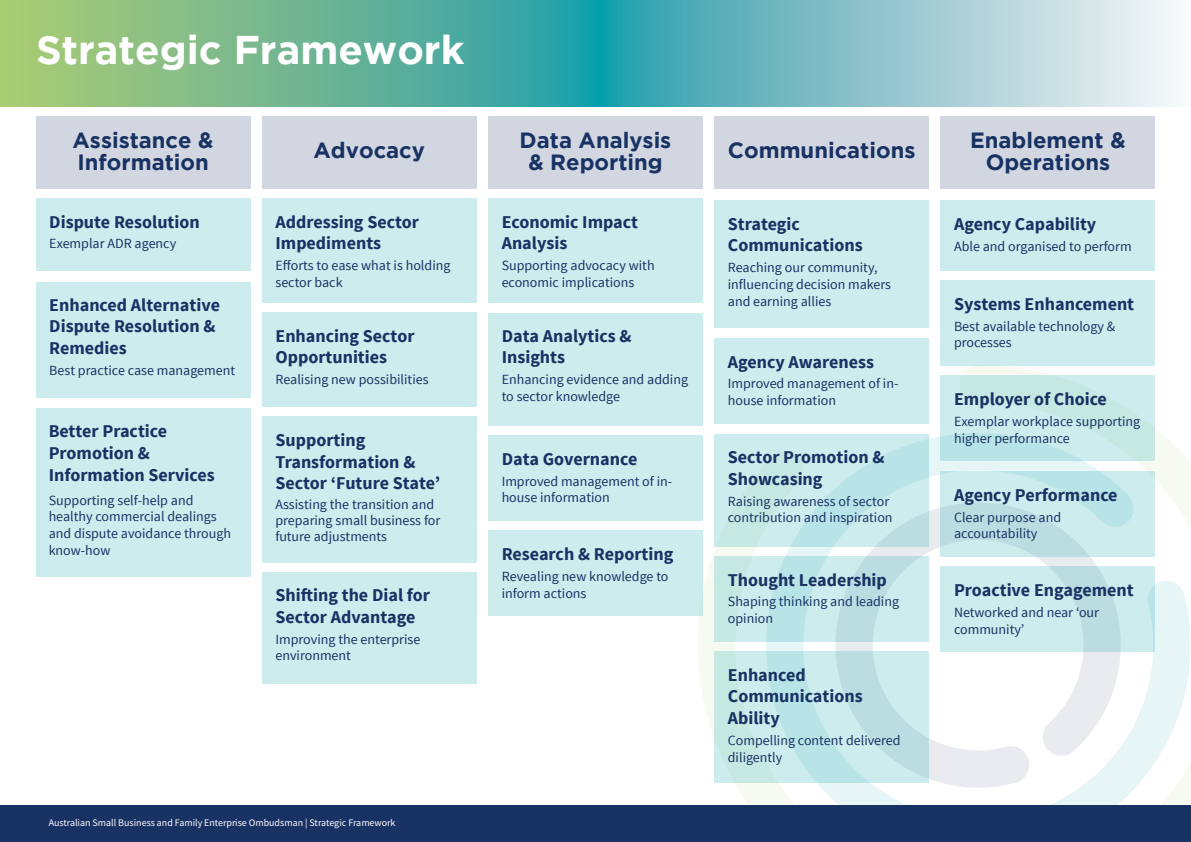
<style>
.page{position:relative;width:1191px;height:842px;background:#fff}
.page>*{position:absolute;margin:0;border:0;box-sizing:border-box;transform-origin:0 0}
.t1{font:700 40px "Gotham";color:#fff}
.t2{font:700 22px/22px "Gotham";color:#193264;text-align:center}
.t3{font:700 18px/21.6px "Source Sans Pro";color:#193264}
.t4{font:14px/16.8px "Source Sans Pro";color:#193264}
.t5{font:10px "Source Sans Variable";color:#fff}
</style>
<div class="page">
<svg style="left:928px;top:365px;width:227px;height:47px"></svg>
<svg style="left:698px;top:449px;width:47px;height:357px"></svg>
<svg style="left:745px;top:412px;width:446px;height:394px"></svg>
<svg style="left:835px;top:502px;width:299px;height:286px"></svg>
<div style="left:0;top:806px;width:1191px;height:36px;background:#193264"></div>
<svg style="left:0;top:0;width:1177px;height:106px;background:#7dbeaf"></svg>
<div style="left:36px;top:116px;width:214px;height:72px;background:#d1d6e0"></div>
<div style="left:36px;top:198px;width:214px;height:73px;background:#cdecee"></div>
<div style="left:488px;top:313px;width:214px;height:113px;background:#cdecee"></div>
<div style="left:488px;top:436px;width:214px;height:85px;background:#cdecee"></div>
<div style="left:714px;top:338px;width:214px;height:85px;background:#cdecee"></div>
<div style="left:488px;top:531px;width:214px;height:85px;background:#cdecee"></div>
<div style="left:940px;top:201px;width:215px;height:70px;background:#cdecee"></div>
<div style="left:940px;top:281px;width:215px;height:85px;background:#cdecee"></div>
<div style="left:940px;top:376px;width:215px;height:85px;background:linear-gradient(to bottom,#ccebe8,#c2e8ea)"></div>
<div style="left:940px;top:472px;width:215px;height:85px;background:linear-gradient(to right,#c3e3e6,#c6eaec)"></div>
<div style="left:940px;top:567px;width:215px;height:85px;background:linear-gradient(to right,#ceedef,#c4e5e8)"></div>
<div style="left:714px;top:556px;width:214px;height:86px;background:linear-gradient(to right,#c4e9e8,#c6e5ea)"></div>
<div style="left:714px;top:434px;width:214px;height:113px;background:linear-gradient(to right,#ccecea,#c0e6ea)"></div>
<div style="left:262px;top:198px;width:214px;height:105px;background:#cdecee"></div>
<div style="left:488px;top:198px;width:214px;height:105px;background:#cdecee"></div>
<div style="left:714px;top:201px;width:214px;height:127px;background:#cdecee"></div>
<div style="left:262px;top:313px;width:214px;height:94px;background:#cdecee"></div>
<div style="left:262px;top:417px;width:214px;height:146px;background:#cdecee"></div>
<div style="left:262px;top:572px;width:214px;height:111px;background:#cdecee"></div>
<div style="left:714px;top:652px;width:214px;height:131px;background:linear-gradient(to right,#c5eae8,#c4e4e9)"></div>
<div style="left:36px;top:282px;width:214px;height:116px;background:#cdecee"></div>
<div style="left:36px;top:409px;width:214px;height:168px;background:#cdecee"></div>
<div style="left:262px;top:116px;width:214px;height:72px;background:#d1d6e0"></div>
<div style="left:488px;top:116px;width:214px;height:72px;background:#d1d6e0"></div>
<div style="left:714px;top:116px;width:214px;height:72px;background:#d1d6e0"></div>
<div style="left:940px;top:116px;width:215px;height:72px;background:#d1d6e0"></div>
<h1 class="t1" style="left:36px;top:27px;width:430px">Strategic Framework</h1>
<h2 class="t2" style="left:73px;top:129px;width:142px;text-align:left">Assistance &amp;<br>Information</h2>
<h2 class="t2" style="left:313px;top:139px;width:113px">Advocacy</h2>
<h2 class="t2" style="left:519px;top:129px;width:153px">Data Analysis &amp; Reporting</h2>
<h2 class="t2" style="left:728px;top:139px;width:189px">Communications</h2>
<h2 class="t2" style="left:970px;top:129px;width:157px">Enablement &amp;<br>Operations</h2>
<p class="t3" style="left:49px;top:212px;width:152px">Dispute Resolution</p>
<p class="t4" style="left:49px;top:236px;width:128px">Exemplar ADR agency</p>
<p class="t3" style="left:49px;top:295px;width:172px">Enhanced Alternative<br>Dispute Resolution &amp;<br>Remedies</p>
<p class="t4" style="left:49px;top:362px;width:187px">Best practice case management</p>
<p class="t3" style="left:49px;top:421px;width:167px">Better Practice<br>Promotion &amp;<br>Information Services</p>
<p class="t4" style="left:49px;top:492px;width:184px">Supporting self-help and healthy commercial dealings and dispute avoidance through know-how</p>
<p class="t3" style="left:275px;top:212px;width:145px">Addressing Sector<br>Impediments</p>
<p class="t4" style="left:275px;top:257px;width:176px">Efforts to ease what is holding sector back</p>
<p class="t3" style="left:275px;top:326px;width:140px">Enhancing Sector<br>Opportunities</p>
<p class="t4" style="left:275px;top:371px;width:155px">Realising new possibilities</p>
<p class="t3" style="left:275px;top:430px;width:166px">Supporting<br>Transformation &amp;<br>Sector ‘Future State’</p>
<p class="t4" style="left:275px;top:497px;width:166px;line-height:16px">Assisting the transition and preparing small business for future adjustments</p>
<p class="t3" style="left:275px;top:585px;width:156px">Shifting the Dial for<br>Sector Advantage</p>
<p class="t4" style="left:275px;top:631px;width:146px">Improving the enterprise environment</p>
<p class="t5" style="left:49px;top:817px;width:348px">Australian Small Business and Family Enterprise Ombudsman | Strategic Framework</p>
<p class="t3" style="left:501px;top:212px;width:138px">Economic Impact<br>Analysis</p>
<p class="t4" style="left:501px;top:257px;width:154px">Supporting advocacy with economic implications</p>
<p class="t3" style="left:501px;top:326px;width:131px">Data Analytics &amp;<br>Insights</p>
<p class="t4" style="left:501px;top:371px;width:188px">Enhancing evidence and adding to sector knowledge</p>
<p class="t3" style="left:501px;top:449px;width:137px">Data Governance</p>
<p class="t4" style="left:501px;top:473px;width:172px">Improved management of in&shy;house information</p>
<p class="t3" style="left:501px;top:544px;width:173px">Research &amp; Reporting</p>
<p class="t4" style="left:501px;top:568px;width:168px">Revealing new knowledge to inform actions</p>
<p class="t3" style="left:728px;top:214px;width:136px">Strategic<br>Communications</p>
<p class="t4" style="left:728px;top:259px;width:165px">Reaching our community, influencing decision makers and earning allies</p>
<p class="t3" style="left:728px;top:351px;width:148px">Agency Awareness</p>
<p class="t4" style="left:728px;top:376px;width:172px">Improved management of in&shy;house information</p>
<p class="t3" style="left:728px;top:447px;width:158px">Sector Promotion &amp;<br>Showcasing</p>
<p class="t4" style="left:728px;top:493px;width:166px">Raising awareness of sector contribution and inspiration</p>
<p class="t3" style="left:728px;top:569px;width:160px">Thought Leadership</p>
<p class="t4" style="left:728px;top:594px;width:173px">Shaping thinking and leading opinion</p>
<p class="t3" style="left:728px;top:665px;width:136px">Enhanced<br>Communications<br>Ability</p>
<p class="t4" style="left:728px;top:732px;width:174px">Compelling content delivered diligently</p>
<p class="t3" style="left:954px;top:214px;width:144px">Agency Capability</p>
<p class="t4" style="left:954px;top:238px;width:179px">Able and organised to perform</p>
<p class="t3" style="left:954px;top:294px;width:182px">Systems Enhancement</p>
<p class="t4" style="left:954px;top:318px;width:163px">Best available technology &amp; processes</p>
<p class="t3" style="left:954px;top:389px;width:154px">Employer of Choice</p>
<p class="t4" style="left:954px;top:413px;width:188px">Exemplar workplace supporting higher performance</p>
<p class="t3" style="left:954px;top:485px;width:165px">Agency Performance</p>
<p class="t4" style="left:954px;top:509px;width:109px">Clear purpose and accountability</p>
<p class="t3" style="left:954px;top:580px;width:181px">Proactive Engagement</p>
<p class="t4" style="left:954px;top:604px;width:146px">Networked and near ‘our community’</p>
</div>
